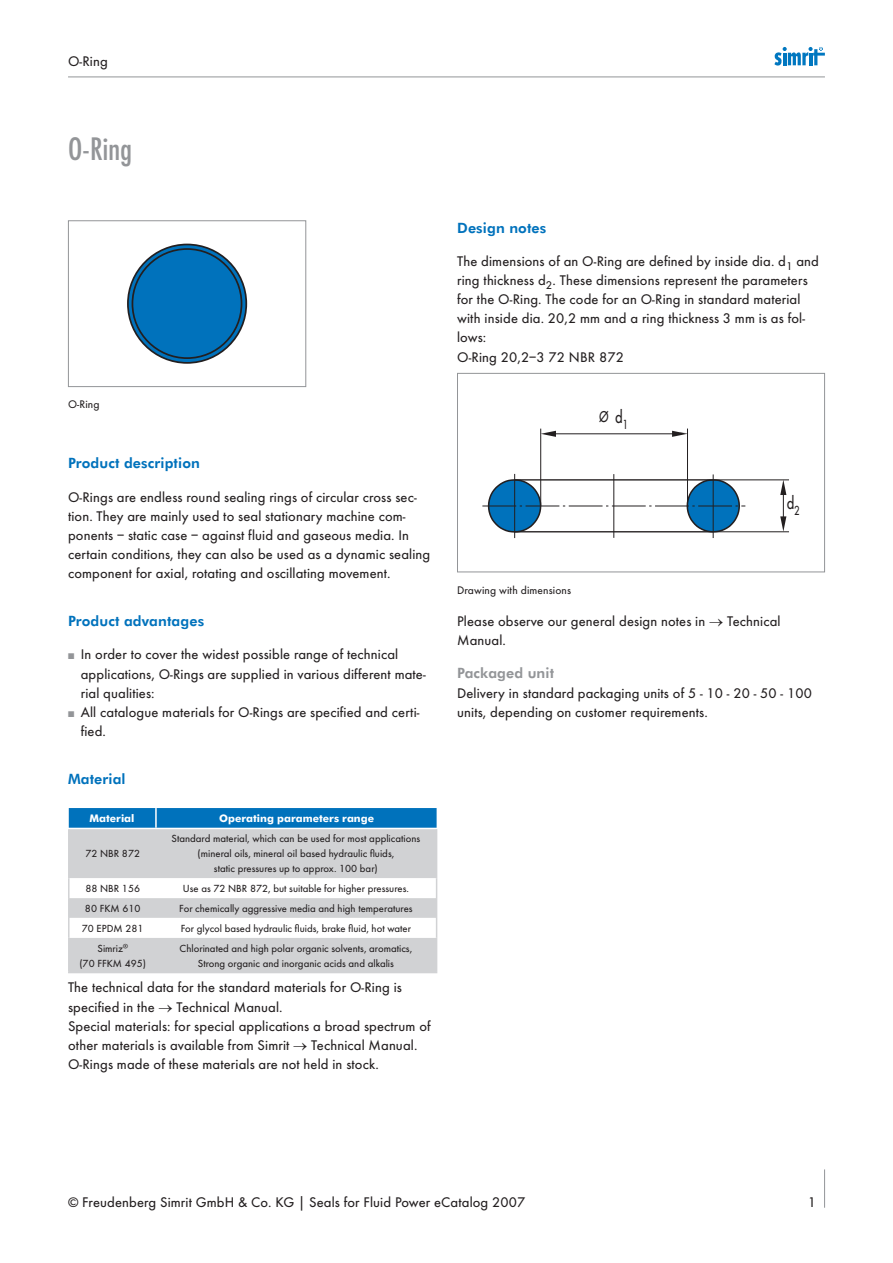
<style>
.page{position:relative;width:893px;height:1263px;background:#fff}
.page>*{position:absolute;margin:0;border:0;box-sizing:border-box;transform-origin:0 0}
.Headline{font:condensed 30px "Futura";color:#939598}
.t1{font:18.9px "Futura Index EFOP Book";color:#231f20;scale:.75 1}
.Fliesstext{font:14.25px/19.2px "Futura Index EFOP Book";letter-spacing:.01em;color:#231f20}
.Liste1{font:14.25px/19.2px "Futura Index EFOP Book";letter-spacing:.01em;color:#231f20}
.Kopf-Fusszeile_re{font:14.25px "Futura Index EFOP Book";letter-spacing:.01em;color:#231f20}
.Subheadline{font:800 14.25px "Futura BT";letter-spacing:.01em;color:#0072bc}
.Subline{font:800 14.25px "Futura BT";letter-spacing:.01em;color:#939598}
.Kopf-Fusszeile_li{font:14.25px "Futura Index EFOP Book";color:#231f20}
.Bildunterschrift{font:11.25px "Futura Index EFOP Book";letter-spacing:.01em;color:#231f20}
.Tabellentext_zen{font:10.5px/15px "Futura Index EFOP Book";color:#231f20;text-align:center}
.Tabellenkopf_zen{font:700 10.5px "Futura BT";color:#fff}
.s1{color:#939598}
</style>
<div class="page">
<svg style="left:774px;top:47px;width:51px;height:19px"></svg>
<hr style="left:68px;top:77px;width:757px;height:1px;background:#939598">
<hr style="left:824px;top:1169px;width:1px;height:39px;background:#939598">
<svg style="left:128px;top:244px;width:118px;height:119px"></svg>
<div style="left:127px;top:244px;width:120px;height:120px;border:2px solid #231f20;border-radius:50%"></div>
<div style="left:132px;top:249px;width:110px;height:109px;background:#0072bc;border-radius:50%"></div>
<div style="left:132px;top:248px;width:110px;height:111px;border:2px solid #231f20;border-radius:50%"></div>
<div style="left:68px;top:220px;width:238px;height:167px;border:1px solid #939598"></div>
<svg style="left:69px;top:808px;width:368px;height:20px;background:#0474bd"></svg>
<div style="left:70px;top:829px;width:366px;height:143px;background:#d1d2d4"></div>
<hr style="left:155px;top:808px;width:2px;height:20px;background:#fff">
<hr style="left:68px;top:829px;width:2px;height:49px;background:#d1d2d4">
<hr style="left:436px;top:829px;width:1px;height:49px;background:#d1d2d4">
<hr style="left:68px;top:878px;width:2px;height:20px;background:#d1d2d4">
<hr style="left:68px;top:898px;width:2px;height:20px;background:#d1d2d4">
<hr style="left:68px;top:918px;width:2px;height:20px;background:#d1d2d4">
<svg style="left:69px;top:878px;width:368px;height:60px"></svg>
<hr style="left:68px;top:938px;width:2px;height:34px;background:#d1d2d4">
<hr style="left:436px;top:938px;width:1px;height:34px;background:#d1d2d4">
<hr style="left:68px;top:972px;width:88px;height:1px;background:#d1d2d4">
<hr style="left:156px;top:972px;width:281px;height:1px;background:#d1d2d4">
<hr style="left:713px;top:531px;width:76px;height:1px;background:#231f20">
<hr style="left:687px;top:428px;width:1px;height:78px;background:#231f20">
<hr style="left:713px;top:474px;width:1px;height:64px;background:#231f20">
<hr style="left:514px;top:474px;width:1px;height:64px;background:#231f20">
<hr style="left:713px;top:480px;width:76px;height:1px;background:#231f20">
<hr style="left:548px;top:434px;width:132px;height:1px;background:#231f20">
<svg style="left:672px;top:431px;width:15px;height:6px"></svg>
<svg style="left:541px;top:431px;width:15px;height:6px"></svg>
<hr style="left:613px;top:474px;width:1px;height:64px;background:#231f20">
<hr style="left:540px;top:429px;width:1px;height:77px;background:#231f20">
<svg style="left:482px;top:478px;width:263px;height:55px"></svg>
<hr style="left:783px;top:487px;width:1px;height:37px;background:#231f20">
<svg style="left:780px;top:480px;width:6px;height:15px"></svg>
<svg style="left:780px;top:516px;width:6px;height:16px"></svg>
<div style="left:457px;top:373px;width:368px;height:199px;border:1px solid #939598"></div>
<p class="Kopf-Fusszeile_re" style="left:68px;top:53px;width:41px">O-Ring</p>
<p class="Headline" style="left:68px;top:131px;width:66px">O-Ring</p>
<p class="Bildunterschrift" style="left:68px;top:398px;width:33px">O-Ring</p>
<p class="Subheadline" style="left:68px;top:455px;width:133px">Product description</p>
<p class="Fliesstext" style="left:68px;top:487px;width:364px">O-Rings are endless round sealing rings of circular cross sec&shy;tion. They are mainly used to seal stationary machine com&shy;ponents – static case – against fluid and gaseous media. In certain conditions, they can also be used as a dynamic sealing component for axial, rotating and oscillating movement.</p>
<p class="Subheadline" style="left:68px;top:612px;width:138px">Product advantages</p>
<p class="Liste1" style="left:81px;top:645px;width:346px;text-indent:-13px"><span class="s1">■</span> In order to cover the widest possible range of technical applications, O-Rings are supplied in various different mate&shy;rial qualities:</p>
<p class="Liste1" style="left:81px;top:702px;width:340px;text-indent:-13px"><span class="s1">■</span> All catalogue materials for O-Rings are specified and certi&shy;fied.</p>
<p class="Subheadline" style="left:68px;top:770px;width:59px">Material</p>
<p class="Tabellenkopf_zen" style="left:89px;top:812px;width:47px">Material</p>
<p class="Tabellenkopf_zen" style="left:219px;top:812px;width:157px">Operating parameters range</p>
<p class="Tabellentext_zen" style="left:85px;top:846px;width:56px">72 NBR 872</p>
<p class="Tabellentext_zen" style="left:172px;top:831px;width:250px">Standard material, which can be used for most applications (mineral oils, mineral oil based hydraulic fluids,<br>static pressures up to approx. 100 bar)</p>
<p class="Tabellentext_zen" style="left:85px;top:881px;width:56px">88 NBR 156</p>
<p class="Tabellentext_zen" style="left:183px;top:881px;width:228px">Use as 72 NBR 872, but suitable for higher pressures.</p>
<p class="Tabellentext_zen" style="left:85px;top:901px;width:57px">80 FKM 610</p>
<p class="Tabellentext_zen" style="left:179px;top:901px;width:235px">For chemically aggressive media and high temperatures</p>
<p class="Tabellentext_zen" style="left:82px;top:921px;width:63px">70 EPDM 281</p>
<p class="Tabellentext_zen" style="left:181px;top:921px;width:232px">For glycol based hydraulic fluids, brake fluid, hot water</p>
<p class="Tabellentext_zen" style="left:79px;top:940px;width:68px">Simriz®<br>(70 FFKM 495)</p>
<p class="Tabellentext_zen" style="left:180px;top:940px;width:234px">Chlorinated and high polar organic solvents, aromatics,<br>Strong organic and inorganic acids and alkalis</p>
<p class="Fliesstext" style="left:68px;top:978px;width:335px">The technical data for the standard materials for O-Ring is specified in the → Technical Manual.</p>
<p class="Fliesstext" style="left:68px;top:1016px;width:364px">Special materials: for special applications a broad spectrum of other materials is available from Simrit → Technical Manual.</p>
<p class="Fliesstext" style="left:68px;top:1054px;width:312px">O-Rings made of these materials are not held in stock.</p>
<p class="Subheadline" style="left:457px;top:219px;width:91px">Design notes</p>
<p class="Fliesstext" style="left:457px;top:252px;width:363px">The dimensions of an O-Ring are defined by inside dia. d<sub>1</sub> and ring thickness d<sub>2</sub>. These dimensions represent the parameters for the O-Ring. The code for an O-Ring in standard material with inside dia. 20,2 mm and a ring thickness 3 mm is as fol&shy;lows:</p>
<p class="Fliesstext" style="left:457px;top:347px;width:168px">O-Ring 20,2–3 72 NBR 872</p>
<p class="t1" style="left:615px;top:406px;width:19px">d<sub>1</sub></p>
<p class="t1" style="left:787px;top:492px;width:19px">d<sub>2</sub></p>
<p class="Bildunterschrift" style="left:457px;top:583px;width:115px">Drawing with dimensions</p>
<p class="Fliesstext" style="left:457px;top:611px;width:325px">Please observe our general design notes in → Technical<br>Manual.</p>
<p class="Subline" style="left:457px;top:665px;width:99px">Packaged unit</p>
<p class="Fliesstext" style="left:457px;top:683px;width:356px">Delivery in standard packaging units of 5 - 10 - 20 - 50 - 100 units, depending on customer requirements.</p>
<p class="Kopf-Fusszeile_re" style="left:68px;top:1193px;width:459px">© Freudenberg Simrit GmbH &amp; Co. KG | Seals for Fluid Power eCatalog 2007</p>
<p class="Kopf-Fusszeile_li" style="left:808px;top:1193px;width:10px">1</p>
</div>
